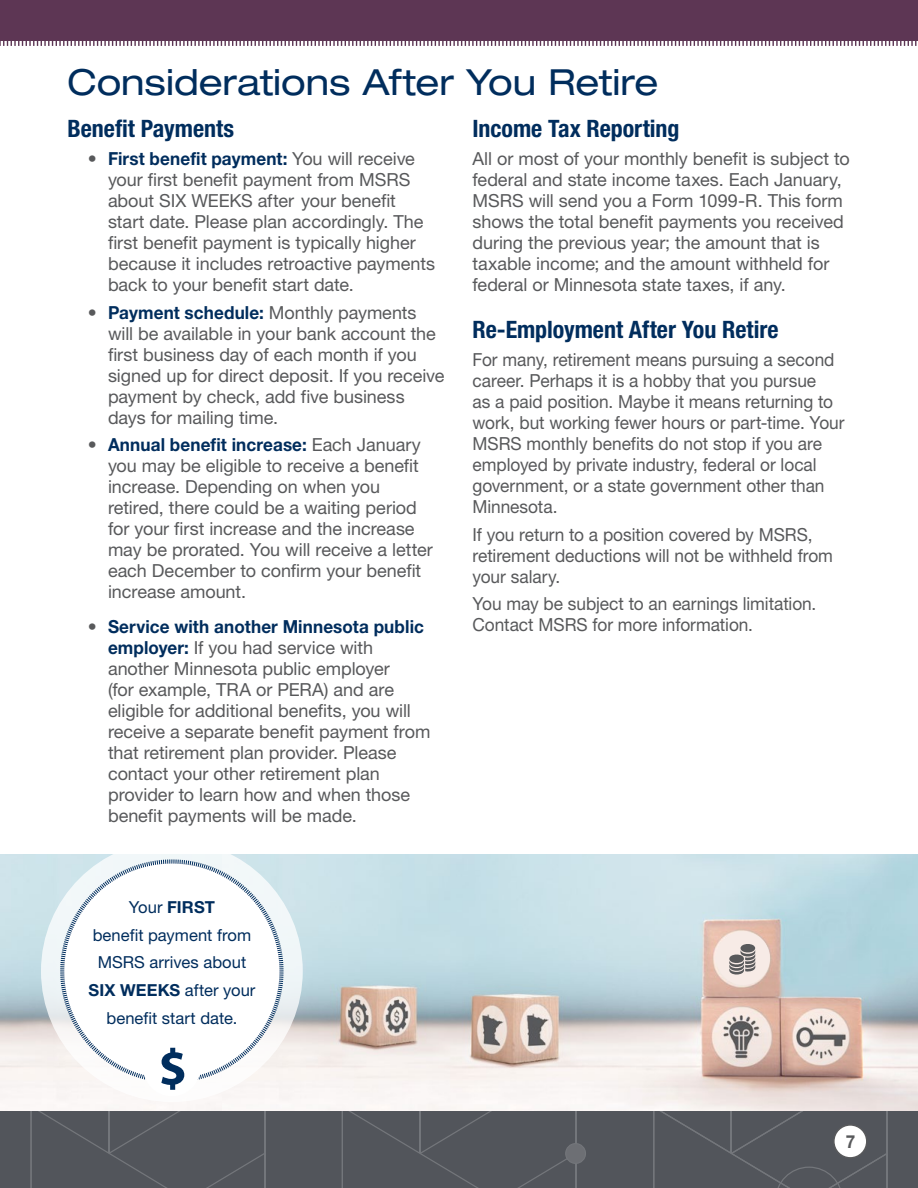
<style>
.page{position:relative;width:918px;height:1188px;background:#fff}
.page>*{position:absolute;margin:0;border:0;box-sizing:border-box;transform-origin:0 0}
.t1{font:expanded 36px "Helvetica Neue LT Std";letter-spacing:-.005em;color:#002d5d}
.t2{font:700 condensed 24px "Helvetica Neue LT Std";color:#002d5d}
.MSRS_2022_Body_Copy{font:18px/21px "Helvetica Neue LT Std";letter-spacing:-.005em;color:#58595b}
.MSRS_2022_Body_Copy-2{font:18px/21px "Helvetica Neue LT Std";letter-spacing:-.005em;color:#58595b;scale:.96 1}
.t3{font:700 18px "Helvetica Neue LT Std";color:#58595b;scale:.95 1}
.MSRS_2022_Body_Copy-3{font:16.5px/27.6px "Helvetica Neue LT Std";color:#002d5d;text-align:center}
.s1{font-weight:700;color:#002d5d}
.s2{font-weight:700}
</style>
<div class="page">
<div style="left:0;top:0;width:918px;height:41px;background:#5d3654"></div>
<div style="left:0;top:1110px;width:918px;height:78px;background:#52555b"></div>
<svg style="left:0;top:41px;width:917px;height:5px"></svg>
<div style="left:834px;top:1125px;width:33px;height:33px;background:#fff;border-radius:50%"></div>
<div style="left:833px;top:1124px;width:35px;height:35px;border:2px solid #58595b;border-radius:50%"></div>
<img style="left:222px;top:854px;width:696px;height:256px">
<svg style="left:41px;top:840px;width:262px;height:262px;fill:#f1f7f8"></svg>
<svg style="left:59px;top:859px;width:225px;height:225px"></svg>
<div style="left:143px;top:1039px;width:57px;height:57px;background:#fff;border-radius:50%"></div>
<svg style="left:161px;top:1048px;width:23px;height:42px"></svg>
<div style="left:716px;top:932px;width:54px;height:53px;background:#f7ebe6;border-radius:50%"></div>
<svg style="left:729px;top:944px;width:27px;height:31px"></svg>
<h1 class="t1" style="left:68px;top:60px;width:593px">Considerations After You Retire</h1>
<h2 class="t2" style="left:68px;top:114px;width:168px">Benefit Payments</h2>
<p class="MSRS_2022_Body_Copy" style="left:108px;top:148px;width:329px;text-indent:-20px">• <span class="s1">First benefit payment:</span> You will receive your first benefit payment from MSRS about SIX WEEKS after your benefit start date. Please plan accordingly. The first benefit payment is typically higher because it includes retroactive payments back to your benefit start date.</p>
<p class="MSRS_2022_Body_Copy" style="left:108px;top:301px;width:338px;text-indent:-20px">• <span class="s1">Payment schedule:</span> Monthly payments will be available in your bank account the first business day of each month if you signed up for direct deposit. If you receive payment by check, add five business days for mailing time.</p>
<p class="MSRS_2022_Body_Copy" style="left:108px;top:434px;width:326px;text-indent:-20px">• <span class="s1">Annual benefit increase:</span> Each January you may be eligible to receive a benefit increase. Depending on when you retired, there could be a waiting period for your first increase and the increase may be prorated. You will receive a letter each December to confirm your benefit increase amount.</p>
<p class="MSRS_2022_Body_Copy" style="left:108px;top:616px;width:324px;text-indent:-20px">• <span class="s1">Service with another Minnesota public employer:</span> If you had service with another Minnesota public employer<br>(for example, TRA or PERA) and are eligible for additional benefits, you will receive a separate benefit payment from that retirement plan provider. Please contact your other retirement plan provider to learn how and when those benefit payments will be made.</p>
<h2 class="t2" style="left:472px;top:114px;width:208px">Income Tax Reporting</h2>
<p class="MSRS_2022_Body_Copy" style="left:472px;top:148px;width:379px">All or most of your monthly benefit is subject to federal and state income taxes. Each January, MSRS will send you a Form 1099-R. This form shows the total benefit payments you received during the previous year; the amount that is taxable income; and the amount withheld for federal or Minnesota state taxes, if any.</p>
<h2 class="t2" style="left:472px;top:315px;width:308px">Re-Employment After You Retire</h2>
<p class="MSRS_2022_Body_Copy-2" style="left:472px;top:349px;width:389px">For many, retirement means pursuing a second career. Perhaps it is a hobby that you pursue<br>as a paid position. Maybe it means returning to work, but working fewer hours or part-time. Your MSRS monthly benefits do not stop if you are employed by private industry, federal or local government, or a state government other than Minnesota.</p>
<p class="MSRS_2022_Body_Copy-2" style="left:472px;top:523px;width:377px">If you return to a position covered by MSRS, retirement deductions will not be withheld from your salary.</p>
<p class="MSRS_2022_Body_Copy-2" style="left:472px;top:593px;width:360px">You may be subject to an earnings limitation.<br>Contact MSRS for more information.</p>
<p class="MSRS_2022_Body_Copy-3" style="left:89px;top:893px;width:168px">Your <span class="s2">FIRST<br></span>benefit payment from<br>MSRS arrives about<br><span class="s2">SIX WEEKS</span> after your benefit start date.</p>
<p class="t3" style="left:846px;top:1131px;width:12px">7</p>
</div>
